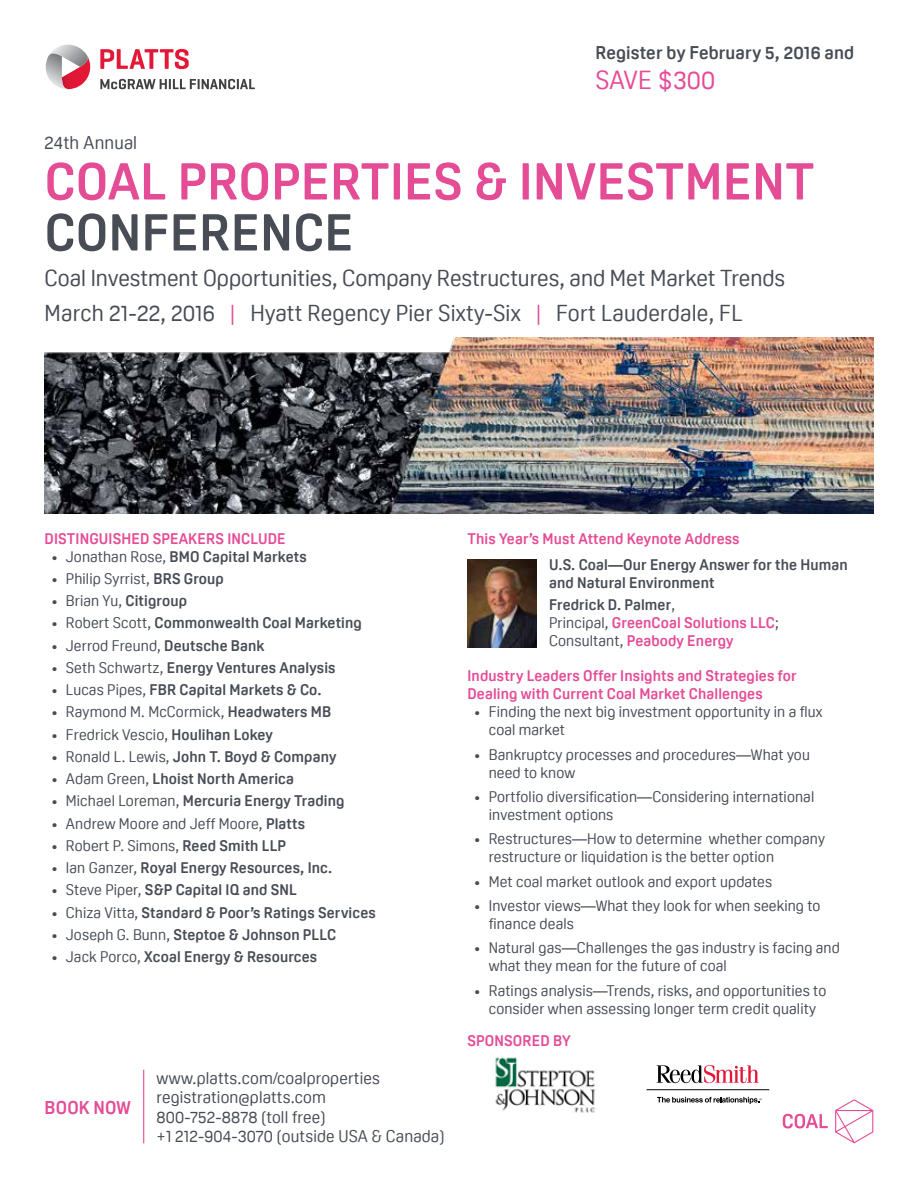
<style>
.page{position:relative;width:918px;height:1188px;background:#fff}
.page>*{position:absolute;margin:0;border:0;box-sizing:border-box;transform-origin:0 0}
.t1{font:700 51px "Platts Oscine";letter-spacing:.01em;color:#e44c96}
.t2{font:700 51px "Platts Oscine";letter-spacing:.01em;color:#474c55}
.t3{font:25.5px "Platts Oscine";letter-spacing:.01em;color:#e44c96}
.t4{font:22.5px/35.2px "Platts Oscine";color:#474c55}
.t5{font:700 18px "Platts Oscine";letter-spacing:.01em;color:#474c55}
.t6{font:18px "Platts Oscine";letter-spacing:.01em;color:#474c55}
.t7{font:700 18px "Platts Oscine";letter-spacing:.01em;color:#e44c96}
.t8{font:16.5px/19.5px "Platts Oscine";letter-spacing:.01em;color:#474c55}
.t9{font:15px/18px "Platts Oscine";letter-spacing:.01em;color:#474c55}
.t10{font:700 15px/18px "Platts Oscine";letter-spacing:.01em;color:#474c55}
.t11{font:700 15px/18px "Platts Oscine";letter-spacing:.01em;color:#e44c96}
.s1{color:#e44c96}
.s2{font-weight:400}
.s3{font-weight:700}
.s4{color:#474c55}
.s5{font-weight:400;color:#474c55}
</style>
<div class="page">
<svg style="left:45px;top:45px;width:46px;height:44px"></svg>
<svg style="left:100px;top:49px;width:89px;height:20px"></svg>
<svg style="left:100px;top:79px;width:155px;height:10px"></svg>
<svg style="left:835px;top:1099px;width:38px;height:44px"></svg>
<svg style="left:783px;top:1114px;width:45px;height:14px"></svg>
<hr style="left:143px;top:1070px;width:1px;height:73px;background:#e44c96">
<img style="left:45px;top:337px;width:828px;height:176px">
<img style="left:468px;top:559px;width:68px;height:89px">
<img style="left:495px;top:1057px;width:101px;height:56px">
<hr style="left:647px;top:1089px;width:122px;height:1px;background:#000">
<svg style="left:657px;top:1065px;width:102px;height:18px"></svg>
<svg style="left:657px;top:1097px;width:105px;height:7px"></svg>
<p class="t5" style="left:595px;top:43px;width:260px">Register by February 5, 2016 and</p>
<h2 class="t3" style="left:595px;top:66px;width:121px">SAVE $300</h2>
<p class="t6" style="left:45px;top:132px;width:94px">24th Annual</p>
<h1 class="t1" style="left:45px;top:153px;width:771px">COAL PROPERTIES &amp; INVESTMENT</h1>
<h1 class="t2" style="left:45px;top:204px;width:310px">CONFERENCE</h1>
<h3 class="t4" style="left:45px;top:260px;width:742px">Coal Investment Opportunities, Company Restructures, and Met Market Trends<br>March 21-22, 2016 <span class="s1">|</span> Hyatt Regency Pier Sixty-Six <span class="s1">|</span> Fort Lauderdale, FL</h3>
<p class="t11" style="left:45px;top:529px;width:243px">DISTINGUISHED SPEAKERS INCLUDE</p>
<p class="t10" style="left:51px;top:547px;width:257px"><span class="s2">• Jonathan Rose,</span> BMO Capital Markets</p>
<p class="t9" style="left:51px;top:570px;width:174px">• Philip Syrrist, <span class="s3">BRS Group</span></p>
<p class="t9" style="left:51px;top:592px;width:138px">• Brian Yu, <span class="s3">Citigroup</span></p>
<p class="t10" style="left:51px;top:614px;width:312px"><span class="s2">• Robert Scott,</span> Commonwealth Coal Marketing</p>
<p class="t9" style="left:51px;top:636px;width:215px">• Jerrod Freund, <span class="s3">Deutsche Bank</span></p>
<p class="t10" style="left:51px;top:659px;width:286px"><span class="s2">• Seth Schwartz,</span> Energy Ventures Analysis</p>
<p class="t10" style="left:51px;top:681px;width:272px"><span class="s2">• Lucas Pipes,</span> FBR Capital Markets &amp; Co.</p>
<p class="t9" style="left:51px;top:703px;width:282px">• Raymond M. McCormick, <span class="s3">Headwaters MB</span></p>
<p class="t9" style="left:51px;top:725px;width:224px">• Fredrick Vescio, <span class="s3">Houlihan Lokey</span></p>
<p class="t10" style="left:51px;top:748px;width:287px"><span class="s2">• Ronald L. Lewis,</span> John T. Boyd &amp; Company</p>
<p class="t10" style="left:51px;top:770px;width:244px"><span class="s2">• Adam Green,</span> Lhoist North America</p>
<p class="t10" style="left:51px;top:792px;width:295px"><span class="s2">• Michael Loreman,</span> Mercuria Energy Trading</p>
<p class="t9" style="left:51px;top:814px;width:256px">• Andrew Moore and Jeff Moore, <span class="s3">Platts</span></p>
<p class="t9" style="left:51px;top:837px;width:237px">• Robert P. Simons, <span class="s3">Reed Smith LLP</span></p>
<p class="t10" style="left:51px;top:859px;width:283px"><span class="s2">• Ian Ganzer,</span> Royal Energy Resources, Inc.</p>
<p class="t10" style="left:51px;top:881px;width:248px"><span class="s2">• Steve Piper,</span> S&amp;P Capital IQ and SNL</p>
<p class="t10" style="left:51px;top:903px;width:326px"><span class="s2">• Chiza Vitta,</span> Standard &amp; Poor’s Ratings Services</p>
<p class="t10" style="left:51px;top:926px;width:287px"><span class="s2">• Joseph G. Bunn,</span> Steptoe &amp; Johnson PLLC</p>
<p class="t10" style="left:51px;top:948px;width:268px"><span class="s2">• Jack Porco,</span> Xcoal Energy &amp; Resources</p>
<p class="t7" style="left:45px;top:1097px;width:88px">BOOK NOW</p>
<p class="t8" style="left:156px;top:1069px;width:289px">www.platts.com/coalproperties registration@platts.com<br>800-752-8878 (toll free)<br>+1 212-904-3070 (outside USA &amp; Canada)</p>
<p class="t11" style="left:468px;top:529px;width:274px">This Year’s Must Attend Keynote Address</p>
<p class="t10" style="left:549px;top:556px;width:300px">U.S. Coal—Our Energy Answer for the Human and Natural Environment</p>
<p class="t11" style="left:549px;top:596px;width:231px"><span class="s4">Fredrick D. Palmer</span><span class="s5">,<br>Principal,</span> GreenCoal Solutions LLC<span class="s5">;<br>Consultant,</span> Peabody Energy</p>
<p class="t11" style="left:468px;top:667px;width:331px">Industry Leaders Offer Insights and Strategies for<br>Dealing with Current Coal Market Challenges</p>
<p class="t9" style="left:489px;top:703px;width:335px;text-indent:-15px">• Finding the next big investment opportunity in a flux coal market</p>
<p class="t9" style="left:489px;top:745px;width:323px;text-indent:-15px">• Bankruptcy processes and procedures—What you need to know</p>
<p class="t9" style="left:489px;top:788px;width:327px;text-indent:-15px">• Portfolio diversification—Considering international investment options</p>
<p class="t9" style="left:489px;top:830px;width:338px;text-indent:-15px">• Restructures—How to determine whether company restructure or liquidation is the better option</p>
<p class="t9" style="left:474px;top:872px;width:300px">• Met coal market outlook and export updates</p>
<p class="t9" style="left:489px;top:897px;width:333px;text-indent:-15px">• Investor views—What they look for when seeking to finance deals</p>
<p class="t9" style="left:489px;top:939px;width:353px;text-indent:-15px">• Natural gas—Challenges the gas industry is facing and what they mean for the future of coal</p>
<p class="t9" style="left:474px;top:982px;width:354px;text-align:center">• Ratings analysis—Trends, risks, and opportunities to consider when assessing longer term credit quality</p>
<p class="t11" style="left:468px;top:1032px;width:105px">SPONSORED BY</p>
</div>
